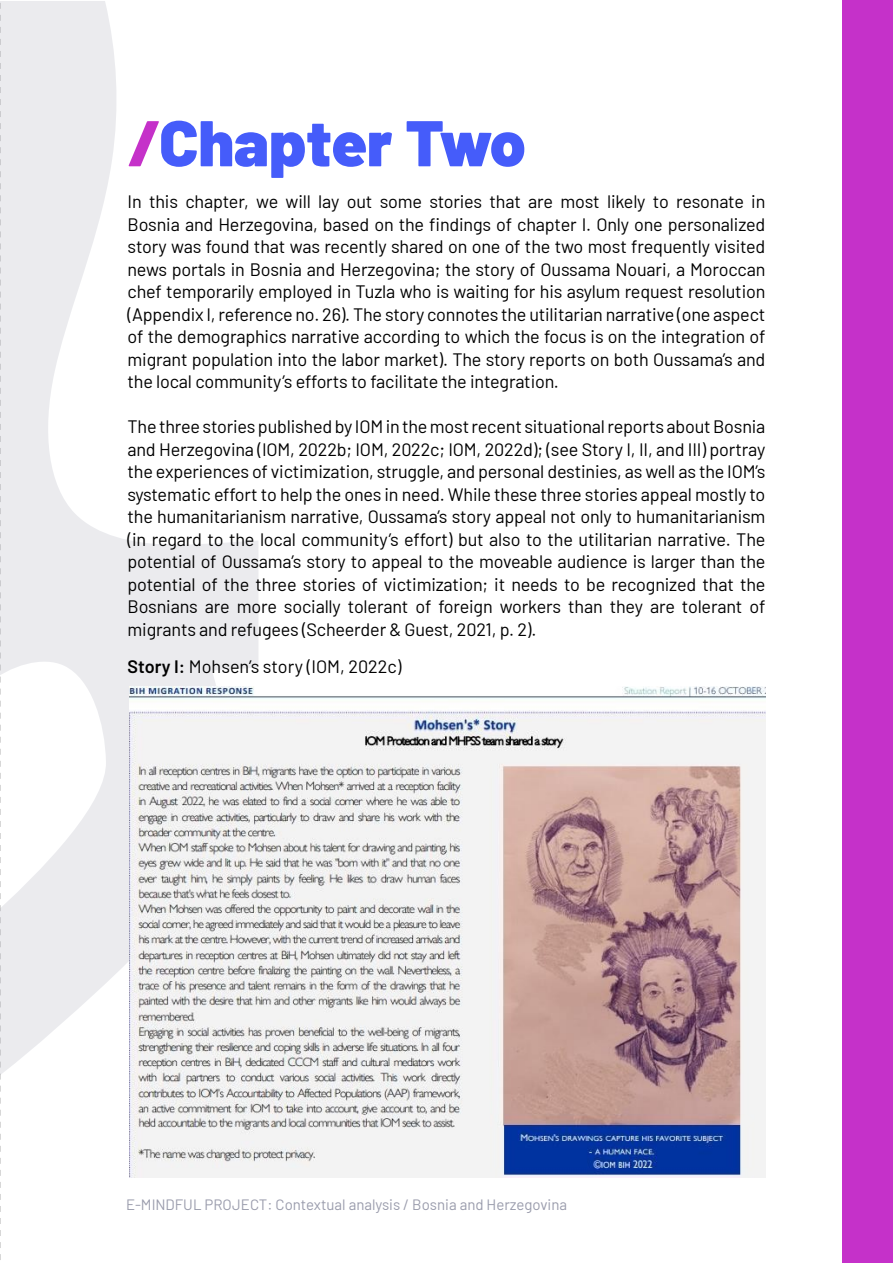
<style>
.page{position:relative;width:893px;height:1263px;background:#fff}
.page>*{position:absolute;margin:0;border:0;box-sizing:border-box;transform-origin:0 0}
.t1{font:900 64.5px "Barlow";color:#455cfa}
.t2{font:18px/22.5px "Barlow";letter-spacing:-.01em;color:#000;text-align:justify}
.t3{font:15px "Barlow";color:#9a9cac}
.s1{color:#c531c9}
.s2{font-weight:600}
</style>
<div class="page">
<div style="left:842px;top:0;width:51px;height:1263px;background:#c531c9"></div>
<svg style="left:0;top:672px;width:227px;height:576px"></svg>
<svg style="left:0;top:1px;width:258px;height:671px"></svg>
<img style="left:129px;top:687px;width:636px;height:490px">
<p class="t1" style="left:128px;top:95px;width:400px"><span class="s1">/</span>Chapter Two</p>
<p class="t2" style="left:128px;top:189px;width:639px">In this chapter, we will lay out some stories that are most likely to resonate in Bosnia and Herzegovina, based on the findings of chapter I. Only one personalized story was found that was recently shared on one of the two most frequently visited news portals in Bosnia and Herzegovina; the story of Oussama Nouari, a Moroccan chef temporarily employed in Tuzla who is waiting for his asylum request resolution (Appendix I, reference no. 26). The story connotes the utilitarian narrative (one aspect of the demographics narrative according to which the focus is on the integration of migrant population into the labor market). The story reports on both Oussama’s and the local community’s efforts to facilitate the integration.</p>
<p class="t2" style="left:128px;top:414px;width:639px">The three stories published by IOM in the most recent situational reports about Bosnia and Herzegovina (IOM, 2022b; IOM, 2022c; IOM, 2022d); (see Story I, II, and III) portray the experiences of victimization, struggle, and personal destinies, as well as the IOM’s systematic effort to help the ones in need. While these three stories appeal mostly to the humanitarianism narrative, Oussama’s story appeal not only to humanitarianism (in regard to the local community’s effort) but also to the utilitarian narrative. The potential of Oussama’s story to appeal to the moveable audience is larger than the potential of the three stories of victimization; it needs to be recognized that the Bosnians are more socially tolerant of foreign workers than they are tolerant of migrants and refugees (Scheerder &amp; Guest, 2021, p. 2).</p>
<p class="t2" style="left:128px;top:654px;width:276px"><span class="s2">Story I:</span> Mohsen’s story (IOM, 2022c)</p>
<p class="t3" style="left:126px;top:1194px;width:443px">E-MINDFUL PROJECT: Contextual analysis / Bosnia and Herzegovina</p>
</div>
